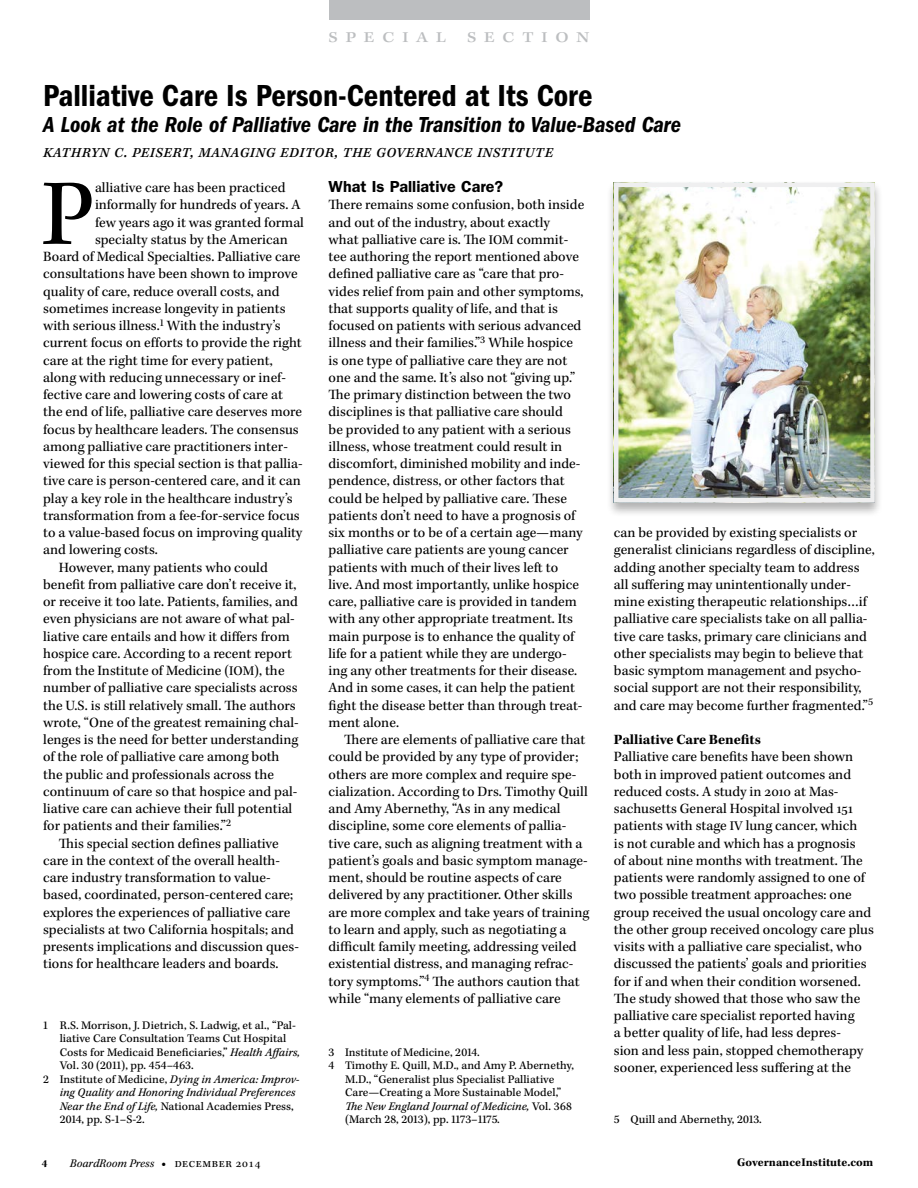
<style>
.page{position:relative;width:918px;height:1188px;background:#fff}
.page>*{position:absolute;margin:0;border:0;box-sizing:border-box;transform-origin:0 0}
.firstParagraph{font:96.15px "Kepler Std";color:#000}
.t1{font:31.5px "ITC Franklin Gothic Std Dm Cd";color:#000}
.t2{font:22.5px "ITC Franklin Gothic Std Dm Cd It";color:#000}
.Byline{font:italic 18px "Kepler Std";letter-spacing:.02em;color:#000}
.t3{font:600 16.05px "ITC Franklin Gothic Std";color:#000}
.t4{font:15px "Kepler Std Medium Ext Capt";letter-spacing:.515em;color:#bcbec0}
.body-no-indent{font:14.55px/17.2px "Kepler Std";color:#000}
.body{font:14.55px/17.2px "Kepler Std";color:#000}
.firstParagraph-2{font:14.55px "Kepler Std";color:#000}
.t5{font:700 14.55px "Kepler Std";color:#000}
.Footnote{font:12px/13.5px "Kepler Std Capt";color:#000}
.Footnote-2{font:12px/13.5px "Kepler Std It Capt";color:#000}
.t6{font:italic 12px "Kepler Std";color:#000}
.t7{font:700 12px "Kepler Std";color:#000}
.t8{font:700 10.95px "Kepler Std";color:#000}
.s1{font-size:13.65px}
.s2{font-family:"Kepler Std It Capt"}
.s3{font-family:"Kepler Std Capt"}
.s4{font-weight:900;font-style:normal}
.s5{font-style:normal}
</style>
<div class="page">
<div style="left:329px;top:0;width:260px;height:19px;background:#bcbec0"></div>
<div style="left:606px;top:180px;width:277px;height:337px;background:#000;opacity:.3"></div>
<img style="left:619px;top:188px;width:251px;height:309px">
<div style="left:614px;top:183px;width:261px;height:319px;border:4px solid #efeff0"></div>
<p class="t4" style="left:329px;top:28px;width:119px">SPECIAL</p>
<p class="t4" style="left:467px;top:28px;width:124px">SECTION</p>
<h1 class="t1" style="left:43px;top:77px;width:551px">Palliative Care Is Person-Centered at Its Core</h1>
<h2 class="t2" style="left:43px;top:112px;width:639px">A Look at the Role of Palliative Care in the Transition to Value-Based Care</h2>
<p class="Byline" style="left:43px;top:141px;width:512px">Kathryn C. Peisert, Managing Editor, The Governance Institute</p>
<p class="firstParagraph" style="left:42px;top:160px;width:55px">P</p>
<p class="firstParagraph-2" style="left:95px;top:179px;width:192px">alliative care has been practiced</p>
<h2 class="t3" style="left:329px;top:177px;width:176px">What Is Palliative Care?</h2>
<p class="body-no-indent" style="left:329px;top:197px;width:257px">There remains some confusion, both inside and out of the industry, about exactly<br>what palliative care is. The <span class="s1">IOM</span> commit&shy;tee authoring the report mentioned above defined palliative care as “care that pro&shy;vides relief from pain and other symptoms, that supports quality of life, and that is focused on patients with serious advanced illness and their families.”<sup>3</sup> While hospice is one type of palliative care they are not one and the same. It’s also not “giving up.” The primary distinction between the two disciplines is that palliative care should<br>be provided to any patient with a serious illness, whose treatment could result in discomfort, diminished mobility and inde&shy;pendence, distress, or other factors that could be helped by palliative care. These patients don’t need to have a prognosis of six months or to be of a certain age—many palliative care patients are young cancer patients with much of their lives left to live. And most importantly, unlike hospice care, palliative care is provided in tandem with any other appropriate treatment. Its main purpose is to enhance the quality of life for a patient while they are undergo&shy;ing any other treatments for their disease.<br>And in some cases, it can help the patient fight the disease better than through treat&shy;ment alone.</p>
<p class="body" style="left:329px;top:731px;width:262px;text-indent:16px">There are elements of palliative care that could be provided by any type of provider; others are more complex and require spe&shy;cialization. According to Drs. Timothy Quill and Amy Abernethy, “As in any medical discipline, some core elements of pallia&shy;tive care, such as aligning treatment with a patient’s goals and basic symptom manage&shy;ment, should be routine aspects of care delivered by any practitioner. Other skills are more complex and take years of training to learn and apply, such as negotiating a difficult family meeting, addressing veiled existential distress, and managing refrac&shy;tory symptoms.”<sup>4</sup> The authors caution that while “many elements of palliative care</p>
<p class="firstParagraph-2" style="left:95px;top:197px;width:207px">informally for hundreds of years. A</p>
<p class="firstParagraph-2" style="left:95px;top:214px;width:211px">few years ago it was granted formal</p>
<p class="firstParagraph-2" style="left:95px;top:231px;width:194px">specialty status by the American</p>
<p class="firstParagraph-2" style="left:43px;top:248px;width:259px">Board of Medical Specialties. Palliative care</p>
<p class="firstParagraph-2" style="left:43px;top:266px;width:256px">consultations have been shown to improve</p>
<p class="firstParagraph-2" style="left:43px;top:283px;width:238px">quality of care, reduce overall costs, and</p>
<p class="firstParagraph-2" style="left:43px;top:300px;width:244px">sometimes increase longevity in patients</p>
<p class="firstParagraph-2" style="left:43px;top:317px;width:239px">with serious illness.<sup>1</sup> With the industry’s</p>
<p class="firstParagraph-2" style="left:43px;top:335px;width:260px">current focus on efforts to provide the right</p>
<p class="firstParagraph-2" style="left:43px;top:352px;width:231px">care at the right time for every patient,</p>
<p class="firstParagraph-2" style="left:43px;top:369px;width:244px">along with reducing unnecessary or inef-</p>
<p class="firstParagraph-2" style="left:43px;top:386px;width:241px">fective care and lowering costs of care at</p>
<p class="firstParagraph-2" style="left:43px;top:404px;width:260px">the end of life, palliative care deserves more</p>
<p class="firstParagraph-2" style="left:43px;top:421px;width:257px">focus by healthcare leaders. The consensus</p>
<p class="firstParagraph-2" style="left:43px;top:438px;width:246px">among palliative care practitioners inter-</p>
<p class="firstParagraph-2" style="left:43px;top:455px;width:261px">viewed for this special section is that pallia-</p>
<p class="firstParagraph-2" style="left:43px;top:473px;width:259px">tive care is person-centered care, and it can</p>
<p class="firstParagraph-2" style="left:43px;top:490px;width:251px">play a key role in the healthcare industry’s</p>
<p class="firstParagraph-2" style="left:43px;top:507px;width:258px">transformation from a fee-for-service focus</p>
<p class="firstParagraph-2" style="left:43px;top:524px;width:261px">to a value-based focus on improving quality</p>
<p class="firstParagraph-2" style="left:43px;top:542px;width:116px">and lowering costs.</p>
<p class="body" style="left:43px;top:559px;width:257px;text-indent:16px">However, many patients who could benefit from palliative care don’t receive it, or receive it too late. Patients, families, and even physicians are not aware of what pal&shy;liative care entails and how it differs from hospice care. According to a recent report from the Institute of Medicine (<span class="s1">IOM</span>), the number of palliative care specialists across the U.S. is still relatively small. The authors wrote, “One of the greatest remaining chal&shy;lenges is the need for better understanding of the role of palliative care among both the public and professionals across the continuum of care so that hospice and pal&shy;liative care can achieve their full potential for patients and their families.”<sup>2</sup></p>
<p class="body" style="left:43px;top:835px;width:257px;text-indent:16px">This special section defines palliative care in the context of the overall health&shy;care industry transformation to value&shy;based, coordinated, person-centered care; explores the experiences of palliative care specialists at two California hospitals; and presents implications and discussion ques&shy;tions for healthcare leaders and boards.</p>
<p class="body-no-indent" style="left:614px;top:524px;width:262px">can be provided by existing specialists or generalist clinicians regardless of discipline, adding another specialty team to address all suffering may unintentionally under&shy;mine existing therapeutic relationships…if palliative care specialists take on all pallia&shy;tive care tasks, primary care clinicians and other specialists may begin to believe that basic symptom management and psycho&shy;social support are not their responsibility, and care may become further fragmented.”<sup>5</sup></p>
<h3 class="t5" style="left:614px;top:731px;width:148px">Palliative Care Benefits</h3>
<p class="body-no-indent" style="left:614px;top:749px;width:262px">Palliative care benefits have been shown both in improved patient outcomes and reduced costs. A study in 2010 at Mas&shy;sachusetts General Hospital involved 151 patients with stage <span class="s1">IV</span> lung cancer, which<br>is not curable and which has a prognosis<br>of about nine months with treatment. The patients were randomly assigned to one of two possible treatment approaches: one group received the usual oncology care and the other group received oncology care plus visits with a palliative care specialist, who discussed the patients’ goals and priorities for if and when their condition worsened.<br>The study showed that those who saw the palliative care specialist reported having<br>a better quality of life, had less depres-<br>sion and less pain, stopped chemotherapy sooner, experienced less suffering at the</p>
<p class="Footnote" style="left:60px;top:1019px;width:242px;text-indent:-17px">1 R.S. Morrison, J. Dietrich, S. Ladwig, et al., “Pal&shy;liative Care Consultation Teams Cut Hospital Costs for Medicaid Beneficiaries,” <span class="s2">Health Affairs, </span>Vol. 30 (2011), pp. 454–463.</p>
<p class="Footnote-2" style="left:60px;top:1073px;width:241px;text-indent:-17px"><span class="s3">2 Institute of Medicine,</span> Dying in America: Improv&shy;ing Quality and Honoring Individual Preferences Near the End of Life, <span class="s3">National Academies Press, 2014, pp. S-1–S-2.</span></p>
<p class="Footnote" style="left:329px;top:1046px;width:153px">3 Institute of Medicine, 2014.</p>
<p class="Footnote" style="left:345px;top:1060px;width:230px;text-indent:-17px">4 Timothy E. Quill, M.D., and Amy P. Abernethy, M.D., “Generalist plus Specialist Palliative Care—Creating a More Sustainable Model,” <span class="s2">The New England Journal of Medicine,</span> Vol. 368 (March 28, 2013), pp. 1173–1175.</p>
<p class="Footnote" style="left:614px;top:1114px;width:149px">5 Quill and Abernethy, 2013.</p>
<p class="t8" style="left:42px;top:1158px;width:7px">4</p>
<p class="t6" style="left:70px;top:1157px;width:192px">BoardRoom Press <span class="s4">•</span> <span class="s5">december 2014</span></p>
<p class="t7" style="left:737px;top:1156px;width:138px">GovernanceInstitute.com</p>
</div>
